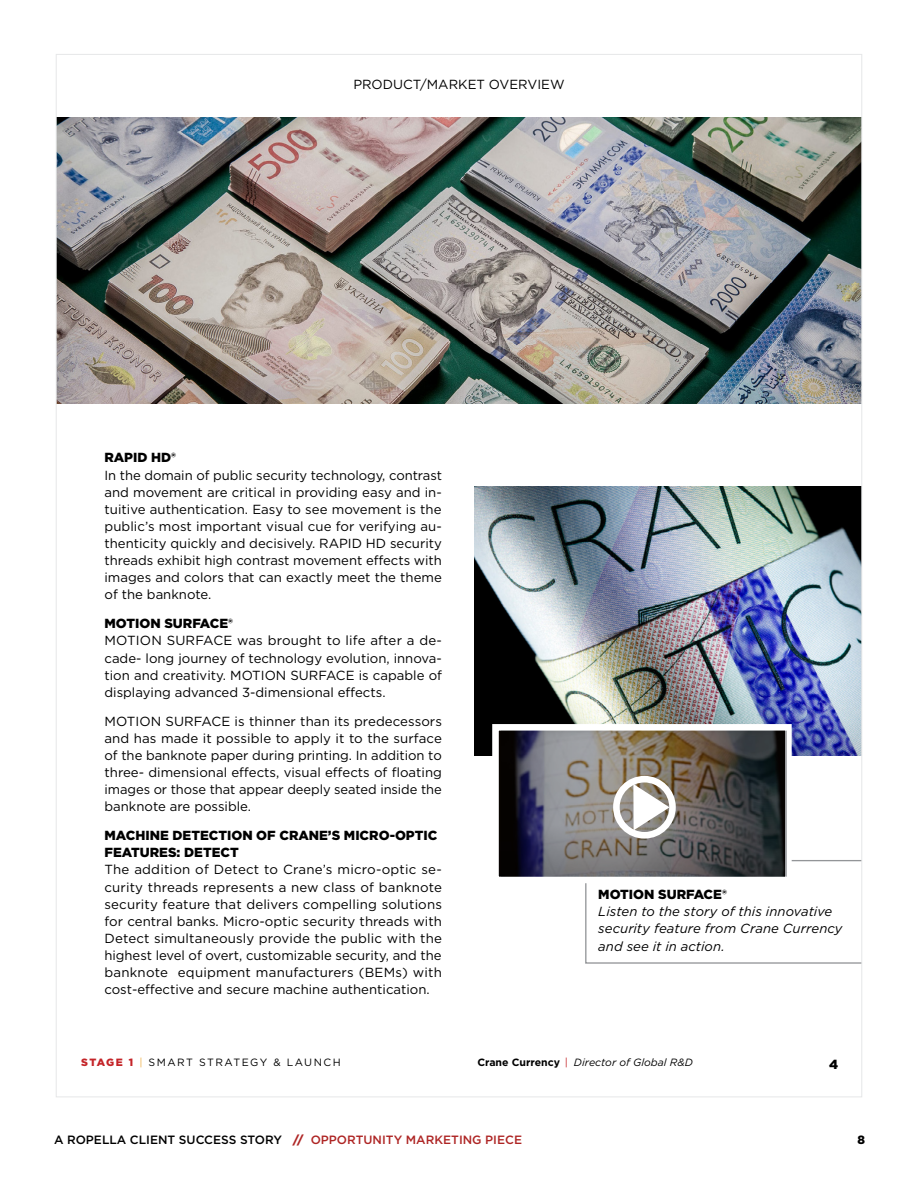
<style>
.page{position:relative;width:918px;height:1188px;background:#fff}
.page>*{position:absolute;margin:0;border:0;box-sizing:border-box;transform-origin:0 0}
.t1{font:13.2px/17.1px "Gotham";color:#000;text-align:justify}
.t2{font:900 13.2px/17.1px "Gotham";color:#000}
.t3{font:italic 13.2px/17.1px "Gotham";letter-spacing:.005em;color:#000}
.t4{font:500 12px "Gotham";color:#000}
.t5{font:900 12px "Gotham";color:#000}
.t6{font:italic 10.5px "Gotham";color:#000}
.t7{font:10.5px "Gotham";letter-spacing:.14em;color:#000}
.t8{font:900 10.5px "Gotham";letter-spacing:.11em;color:#c42428}
.s1{font-weight:700;font-style:normal}
.s2{font-style:normal;color:#c42428}
.s3{color:#efb047}
.s4{font-weight:900;color:#ae2524}
.s5{color:#ae2524}
</style>
<div class="page">
<img style="left:474px;top:487px;width:386px;height:268px">
<img style="left:58px;top:118px;width:802px;height:285px">
<svg style="left:585px;top:860px;width:275px;height:104px"></svg>
<img style="left:491px;top:721px;width:306px;height:164px">
<div style="left:613px;top:776px;width:63px;height:63px;border:7px solid #fff;border-radius:50%"></div>
<svg style="left:628px;top:778px;width:48px;height:58px"></svg>
<p class="t1" style="left:353px;top:75px;width:213px">PRODUCT/MARKET OVERVIEW</p>
<p class="t2" style="left:104px;top:449px;width:73px">RAPID HD®</p>
<p class="t1" style="left:104px;top:466px;width:339px">In the domain of public security technology, contrast and movement are critical in providing easy and in&shy;tuitive authentication. Easy to see movement is the public’s most important visual cue for verifying au&shy;thenticity quickly and decisively. RAPID HD security threads exhibit high contrast movement effects with images and colors that can exactly meet the theme of the banknote.</p>
<p class="t2" style="left:104px;top:615px;width:130px">MOTION SURFACE®</p>
<p class="t1" style="left:104px;top:632px;width:339px">MOTION SURFACE was brought to life after a de&shy;cade- long journey of technology evolution, innova&shy;tion and creativity. MOTION SURFACE is capable of displaying advanced 3-dimensional effects.</p>
<p class="t1" style="left:104px;top:712px;width:339px">MOTION SURFACE is thinner than its predecessors and has made it possible to apply it to the surface of the banknote paper during printing. In addition to three- dimensional effects, visual effects of floating images or those that appear deeply seated inside the banknote are possible.</p>
<p class="t2" style="left:104px;top:827px;width:334px">MACHINE DETECTION OF CRANE’S MICRO-OPTIC<br>FEATURES: DETECT</p>
<p class="t1" style="left:104px;top:861px;width:339px">The addition of Detect to Crane’s micro-optic se&shy;curity threads represents a new class of banknote security feature that delivers compelling solutions for central banks. Micro-optic security threads with Detect simultaneously provide the public with the highest level of overt, customizable security, and the banknote equipment manufacturers (BEMs) with cost-effective and secure machine authentication.</p>
<p class="t2" style="left:598px;top:886px;width:130px">MOTION SURFACE®</p>
<p class="t3" style="left:598px;top:903px;width:246px">Listen to the story of this innovative security feature from Crane Currency and see it in action.</p>
<p class="t8" style="left:81px;top:1056px;width:53px">STAGE 1</p>
<p class="t6" style="left:477px;top:1056px;width:217px"><span class="s1">Crane Currency</span> <span class="s2">|</span> Director of Global R&amp;D</p>
<p class="t2" style="left:829px;top:1055px;width:11px">4</p>
<p class="t7" style="left:139px;top:1056px;width:203px"><span class="s3">|</span> SMART STRATEGY &amp; LAUNCH</p>
<p class="t4" style="left:54px;top:1132px;width:470px">A ROPELLA CLIENT SUCCESS STORY <span class="s4">//</span> <span class="s5">OPPORTUNITY MARKETING PIECE</span></p>
<p class="t5" style="left:858px;top:1131px;width:9px">8</p>
</div>
